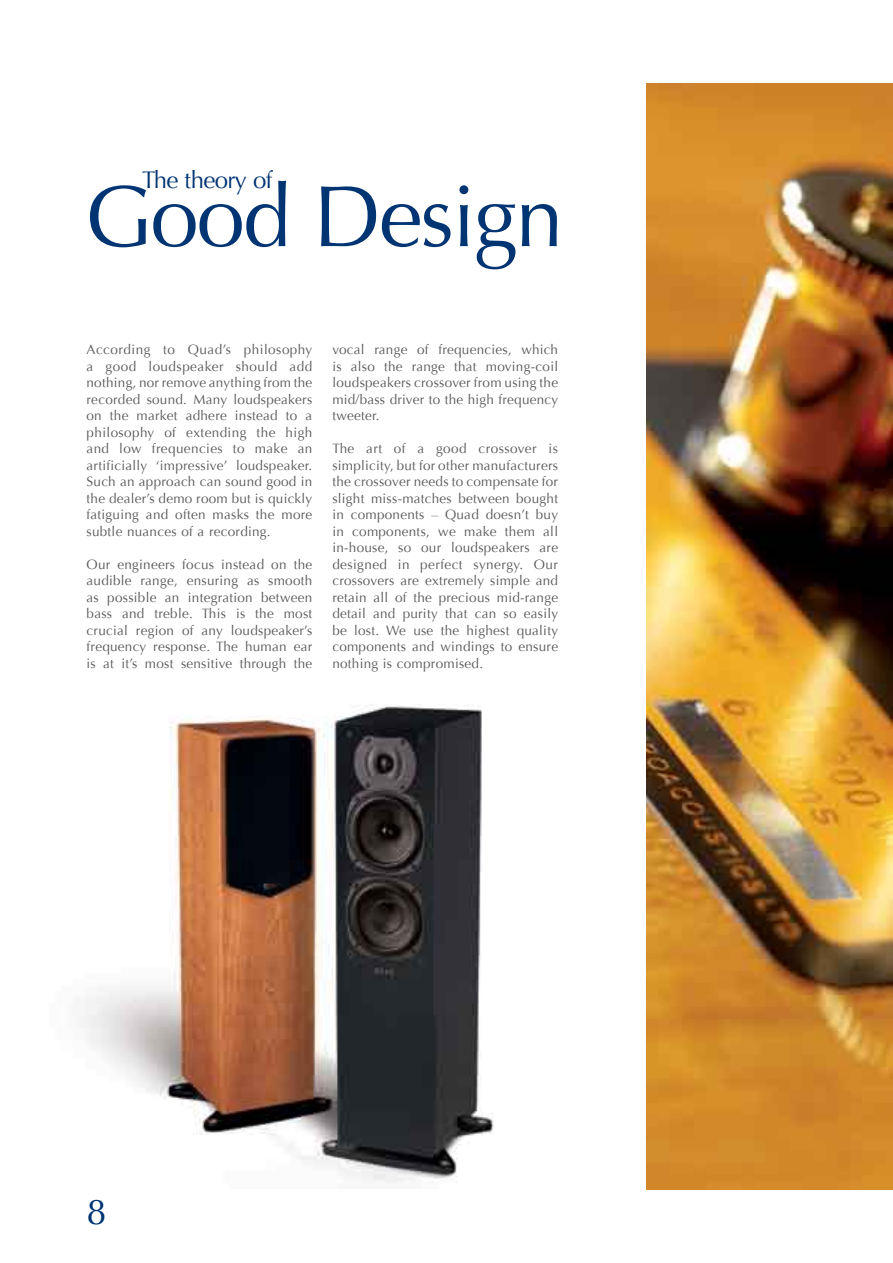
<style>
.page{position:relative;width:893px;height:1263px;background:#fff}
.page>*{position:absolute;margin:0;border:0;box-sizing:border-box;transform-origin:0 0}
.t1{font:87px "Optima";letter-spacing:-.025em;color:#003473}
.t2{font:36px "Optima";color:#003473}
.t3{font:24px "Optima";letter-spacing:-.025em;color:#003473}
.t4{font:13.5px/16.5px "Optima";letter-spacing:.02em;color:#58595b;text-align:justify}
</style>
<div class="page">
<img style="left:80px;top:704px;width:414px;height:479px">
<img style="left:646px;top:83px;width:247px;height:1106px">
<h3 class="t3" style="left:142px;top:166px;width:132px">The theory of</h3>
<h1 class="t1" style="left:85px;top:166px;width:480px">Good Design</h1>
<p class="t4" style="left:87px;top:341px;width:227px">According to Quad’s philosophy a good loudspeaker should add nothing, nor remove anything from the recorded sound. Many loudspeakers on the market adhere instead to a philosophy of extending the high and low frequencies to make an artificially ‘impressive’ loudspeaker.<br>Such an approach can sound good in the dealer’s demo room but is quickly fatiguing and often masks the more subtle nuances of a recording.</p>
<p class="t4" style="left:87px;top:556px;width:227px">Our engineers focus instead on the audible range, ensuring as smooth as possible an integration between bass and treble. This is the most crucial region of any loudspeaker’s frequency response. The human ear is at it’s most sensitive through the</p>
<p class="t4" style="left:332px;top:341px;width:227px">vocal range of frequencies, which is also the range that moving-coil loudspeakers crossover from using the mid/bass driver to the high frequency tweeter.</p>
<p class="t4" style="left:332px;top:440px;width:227px">The art of a good crossover is simplicity, but for other manufacturers the crossover needs to compensate for slight miss-matches between bought in components – Quad doesn’t buy in components, we make them all in-house, so our loudspeakers are designed in perfect synergy. Our crossovers are extremely simple and retain all of the precious mid-range detail and purity that can so easily be lost. We use the highest quality components and windings to ensure nothing is compromised.</p>
<h2 class="t2" style="left:87px;top:1190px;width:22px">8</h2>
</div>
